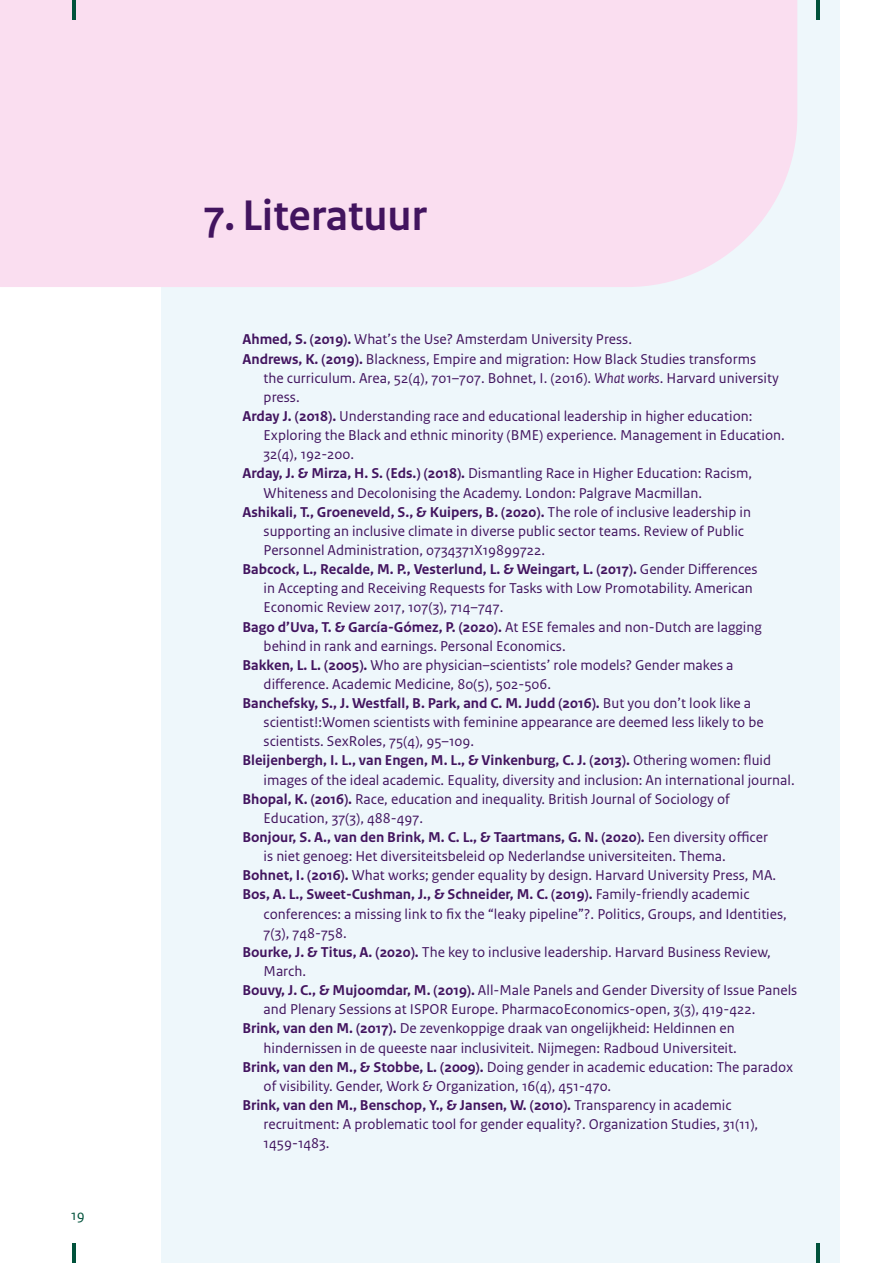
<style>
.page{position:relative;width:893px;height:1263px;background:#fff}
.page>*{position:absolute;margin:0;border:0;box-sizing:border-box;transform-origin:0 0}
.H1_DIHOO_kop_1{font:700 45px "Rijksoverheid Sans Heading";letter-spacing:.005em;color:#42145f}
.Brood_DIHOO_broodtek{font:15px/19.2px "Rijksoverheid Sans Text";color:#42145f}
.t1{font:15px "Rijksoverheid Sans Text";color:#00523b}
.s1{font-weight:700}
.s2{font-style:italic}
</style>
<div class="page">
<div style="left:162px;top:0;width:678px;height:1263px;background:#eef7fb"></div>
<div style="left:0;top:0;width:797px;height:287px;background:#fadef0"></div>
<svg style="left:816px;top:1244px;width:3px;height:19px"></svg>
<svg style="left:816px;top:0;width:3px;height:19px"></svg>
<hr style="left:72px;top:0;width:4px;height:19px;background:#00523b">
<hr style="left:72px;top:1244px;width:4px;height:19px;background:#00523b">
<p class="t1" style="left:71px;top:1207px;width:15px">19</p>
<h1 class="H1_DIHOO_kop_1" style="left:204px;top:190px;width:224px">7. Literatuur</h1>
<p class="Brood_DIHOO_broodtek" style="left:242px;top:330px;width:391px"><span class="s1">Ahmed, S. (2019).</span> What’s the Use? Amsterdam University Press.</p>
<p class="Brood_DIHOO_broodtek" style="left:264px;top:349px;width:517px;text-indent:-21px"><span class="s1">Andrews, K. (2019).</span> Blackness, Empire and migration: How Black Studies transforms the curriculum. Area, 52(4), 701–707. Bohnet, I. (2016). <span class="s2">What works</span>. Harvard university press.</p>
<p class="Brood_DIHOO_broodtek" style="left:264px;top:407px;width:523px;text-indent:-21px"><span class="s1">Arday J. (2018).</span> Understanding race and educational leadership in higher education:<br>Exploring the Black and ethnic minority (BME) experience. Management in Education.<br>32(4), 192-200.</p>
<p class="Brood_DIHOO_broodtek" style="left:264px;top:464px;width:490px;text-indent:-21px"><span class="s1">Arday, J. &amp; Mirza, H. S. (Eds.) (2018).</span> Dismantling Race in Higher Education: Racism,<br>Whiteness and Decolonising the Academy. London: Palgrave Macmillan.</p>
<p class="Brood_DIHOO_broodtek" style="left:264px;top:502px;width:489px;text-indent:-21px"><span class="s1">Ashikali, T., Groeneveld, S., &amp; Kuipers, B. (2020).</span> The role of inclusive leadership in supporting an inclusive climate in diverse public sector teams. Review of Public<br>Personnel Administration, 0734371X19899722.</p>
<p class="Brood_DIHOO_broodtek" style="left:264px;top:560px;width:495px;text-indent:-21px"><span class="s1">Babcock, L., Recalde, M. P., Vesterlund, L. &amp; Weingart, L. (2017).</span> Gender Differences in Accepting and Receiving Requests for Tasks with Low Promotability. American<br>Economic Review 2017, 107(3), 714–747.</p>
<p class="Brood_DIHOO_broodtek" style="left:264px;top:617px;width:500px;text-indent:-21px"><span class="s1">Bago d’Uva, T. &amp; García-Gómez, P. (2020).</span> At ESE females and non-Dutch are lagging behind in rank and earnings. Personal Economics.</p>
<p class="Brood_DIHOO_broodtek" style="left:264px;top:655px;width:471px;text-indent:-21px"><span class="s1">Bakken, L. L. (2005).</span> Who are physician–scientists’ role models? Gender makes a difference. Academic Medicine, 80(5), 502-506.</p>
<p class="Brood_DIHOO_broodtek" style="left:264px;top:694px;width:502px;text-indent:-21px"><span class="s1">Banchefsky, S., J. Westfall, B. Park, and C. M. Judd (2016).</span> But you don’t look like a scientist!:Women scientists with feminine appearance are deemed less likely to be scientists. SexRoles, 75(4), 95–109.</p>
<p class="Brood_DIHOO_broodtek" style="left:264px;top:751px;width:532px;text-indent:-21px"><span class="s1">Bleijenbergh, I. L., van Engen, M. L., &amp; Vinkenburg, C. J. (2013).</span> Othering women: fluid images of the ideal academic. Equality, diversity and inclusion: An international journal.</p>
<p class="Brood_DIHOO_broodtek" style="left:264px;top:789px;width:468px;text-indent:-21px"><span class="s1">Bhopal, K. (2016).</span> Race, education and inequality. British Journal of Sociology of<br>Education, 37(3), 488-497.</p>
<p class="Brood_DIHOO_broodtek" style="left:264px;top:828px;width:506px;text-indent:-21px"><span class="s1">Bonjour, S. A., van den Brink, M. C. L., &amp; Taartmans, G. N. (2020).</span> Een diversity officer is niet genoeg: Het diversiteitsbeleid op Nederlandse universiteiten. Thema.</p>
<p class="Brood_DIHOO_broodtek" style="left:242px;top:866px;width:535px"><span class="s1">Bohnet, I. (2016).</span> What works; gender equality by design. Harvard University Press, MA.</p>
<p class="Brood_DIHOO_broodtek" style="left:264px;top:885px;width:525px;text-indent:-21px"><span class="s1">Bos, A. L., Sweet-Cushman, J., &amp; Schneider, M. C. (2019).</span> Family-friendly academic conferences: a missing link to fix the “leaky pipeline”?. Politics, Groups, and Identities,<br>7(3), 748-758.</p>
<p class="Brood_DIHOO_broodtek" style="left:264px;top:942px;width:509px;text-indent:-21px"><span class="s1">Bourke, J. &amp; Titus, A. (2020).</span> The key to inclusive leadership. Harvard Business Review,<br>March.</p>
<p class="Brood_DIHOO_broodtek" style="left:264px;top:981px;width:535px;text-indent:-21px"><span class="s1">Bouvy, J. C., &amp; Mujoomdar, M. (2019).</span> All-Male Panels and Gender Diversity of Issue Panels and Plenary Sessions at ISPOR Europe. PharmacoEconomics-open, 3(3), 419-422.</p>
<p class="Brood_DIHOO_broodtek" style="left:242px;top:1019px;width:496px;text-align:right"><span class="s1">Brink, van den M. (2017).</span> De zevenkoppige draak van ongelijkheid: Heldinnen en hindernissen in de queeste naar inclusiviteit. Nijmegen: Radboud Universiteit.</p>
<p class="Brood_DIHOO_broodtek" style="left:264px;top:1057px;width:531px;text-indent:-21px"><span class="s1">Brink, van den M., &amp; Stobbe, L. (2009).</span> Doing gender in academic education: The paradox of visibility. Gender, Work &amp; Organization, 16(4), 451-470.</p>
<p class="Brood_DIHOO_broodtek" style="left:264px;top:1096px;width:496px;text-indent:-21px"><span class="s1">Brink, van den M., Benschop, Y., &amp; Jansen, W. (2010).</span> Transparency in academic recruitment: A problematic tool for gender equality?. Organization Studies, 31(11),<br>1459-1483.</p>
</div>
